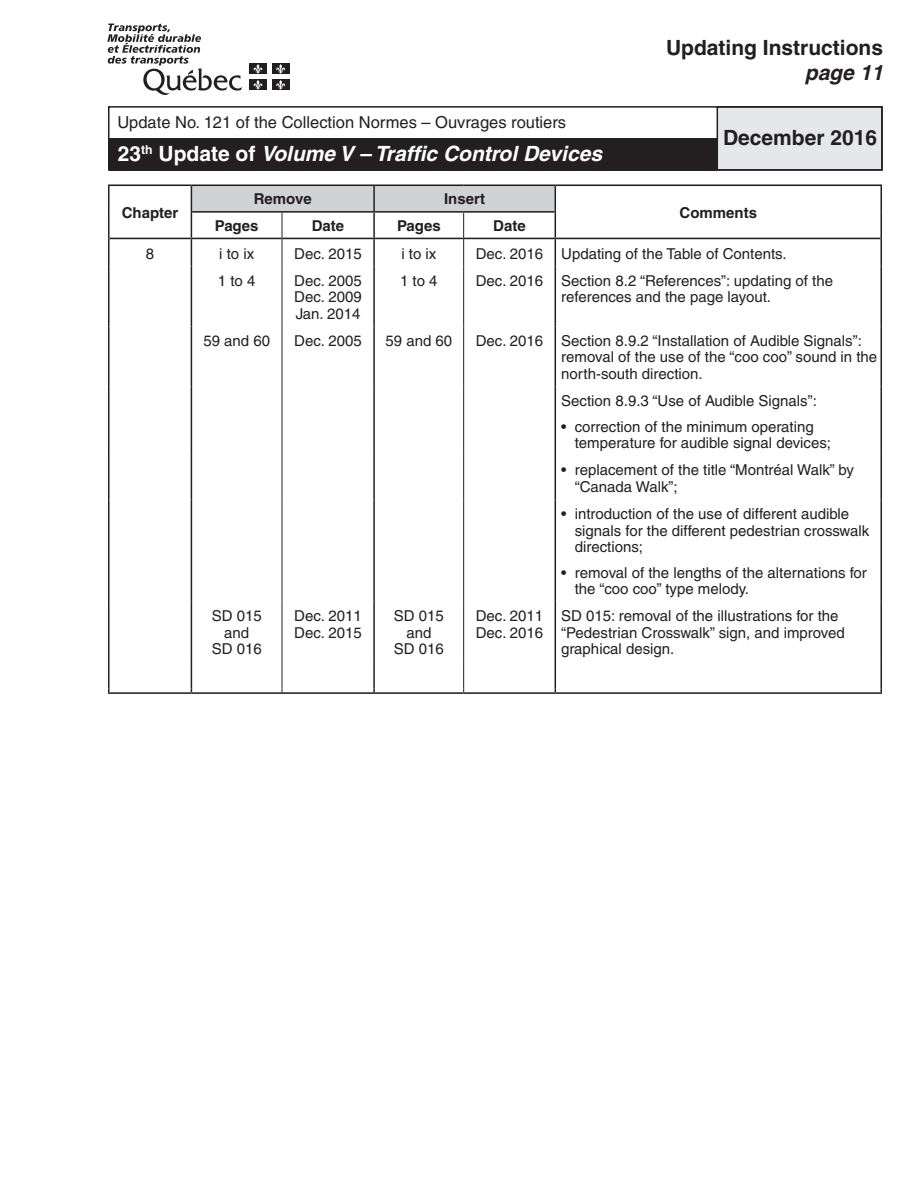
<style>
.page{position:relative;width:918px;height:1188px;background:#fff}
.page>*{position:absolute;margin:0;border:0;box-sizing:border-box;transform-origin:0 0}
.t1{font:italic 700 21px "Helvetica";color:#fff}
.t2{font:700 21px "Helvetica";color:#231f20}
.t3{font:italic 700 21px "Helvetica";color:#231f20}
.t4{font:16.5px "Helvetica";color:#231f20}
.t5{font:15px/16.5px "Helvetica";color:#231f20}
.t6{font:700 15px "Helvetica";color:#231f20}
.s1{font-style:normal}
</style>
<div class="page">
<div style="left:717px;top:107px;width:165px;height:63px;background:#e6e7e9"></div>
<div style="left:109px;top:138px;width:608px;height:33px;background:#231f20"></div>
<div style="left:108px;top:106px;width:775px;height:65px;border:2px solid #231f20"></div>
<svg style="left:107px;top:24px;width:135px;height:71px"></svg>
<div style="left:249px;top:63px;width:18px;height:11px;background:#231f20"></div>
<svg style="left:253px;top:64px;width:10px;height:10px"></svg>
<div style="left:272px;top:63px;width:17px;height:11px;background:#231f20"></div>
<svg style="left:276px;top:64px;width:9px;height:10px"></svg>
<div style="left:249px;top:79px;width:18px;height:11px;background:#231f20"></div>
<svg style="left:253px;top:80px;width:10px;height:10px"></svg>
<div style="left:272px;top:79px;width:17px;height:11px;background:#231f20"></div>
<svg style="left:276px;top:80px;width:9px;height:10px"></svg>
<hr style="left:108px;top:184px;width:83px;height:2px;background:#231f20">
<hr style="left:191px;top:184px;width:91px;height:2px;background:#231f20">
<hr style="left:282px;top:184px;width:92px;height:2px;background:#231f20">
<hr style="left:374px;top:184px;width:90px;height:2px;background:#231f20">
<hr style="left:464px;top:184px;width:91px;height:2px;background:#231f20">
<hr style="left:555px;top:184px;width:327px;height:2px;background:#231f20">
<hr style="left:110px;top:238px;width:81px;height:1px;background:#231f20">
<hr style="left:555px;top:238px;width:326px;height:1px;background:#231f20">
<hr style="left:108px;top:692px;width:83px;height:2px;background:#231f20">
<hr style="left:191px;top:692px;width:91px;height:2px;background:#231f20">
<hr style="left:282px;top:692px;width:92px;height:2px;background:#231f20">
<hr style="left:374px;top:692px;width:90px;height:2px;background:#231f20">
<hr style="left:464px;top:692px;width:91px;height:2px;background:#231f20">
<hr style="left:555px;top:692px;width:327px;height:2px;background:#231f20">
<hr style="left:108px;top:186px;width:2px;height:26px;background:#231f20">
<hr style="left:880px;top:186px;width:2px;height:26px;background:#231f20">
<hr style="left:108px;top:212px;width:2px;height:26px;background:#231f20">
<hr style="left:880px;top:212px;width:2px;height:26px;background:#231f20">
<hr style="left:880px;top:238px;width:2px;height:28px;background:#231f20">
<hr style="left:373px;top:266px;width:2px;height:61px;background:#231f20">
<hr style="left:555px;top:266px;width:1px;height:61px;background:#231f20">
<hr style="left:880px;top:266px;width:2px;height:61px;background:#231f20">
<hr style="left:373px;top:327px;width:2px;height:60px;background:#231f20">
<hr style="left:555px;top:327px;width:1px;height:60px;background:#231f20">
<hr style="left:880px;top:327px;width:2px;height:60px;background:#231f20">
<hr style="left:373px;top:387px;width:2px;height:69px;background:#231f20">
<hr style="left:555px;top:387px;width:1px;height:69px;background:#231f20">
<hr style="left:880px;top:387px;width:2px;height:69px;background:#231f20">
<hr style="left:373px;top:456px;width:2px;height:44px;background:#231f20">
<hr style="left:555px;top:456px;width:1px;height:44px;background:#231f20">
<hr style="left:880px;top:456px;width:2px;height:44px;background:#231f20">
<hr style="left:373px;top:500px;width:2px;height:102px;background:#231f20">
<hr style="left:555px;top:500px;width:1px;height:102px;background:#231f20">
<hr style="left:880px;top:500px;width:2px;height:102px;background:#231f20">
<hr style="left:373px;top:602px;width:2px;height:60px;background:#231f20">
<hr style="left:555px;top:602px;width:1px;height:60px;background:#231f20">
<hr style="left:880px;top:602px;width:2px;height:60px;background:#231f20">
<hr style="left:373px;top:662px;width:2px;height:27px;background:#231f20">
<hr style="left:880px;top:662px;width:2px;height:27px;background:#231f20">
<hr style="left:282px;top:266px;width:1px;height:61px;background:#231f20">
<hr style="left:282px;top:327px;width:1px;height:60px;background:#231f20">
<hr style="left:282px;top:387px;width:1px;height:69px;background:#231f20">
<hr style="left:282px;top:456px;width:1px;height:44px;background:#231f20">
<hr style="left:282px;top:500px;width:1px;height:102px;background:#231f20">
<hr style="left:282px;top:602px;width:1px;height:60px;background:#231f20">
<svg style="left:282px;top:662px;width:1px;height:30px"></svg>
<hr style="left:108px;top:238px;width:2px;height:28px;background:#231f20">
<hr style="left:108px;top:266px;width:2px;height:61px;background:#231f20">
<hr style="left:108px;top:327px;width:2px;height:60px;background:#231f20">
<hr style="left:108px;top:387px;width:2px;height:69px;background:#231f20">
<hr style="left:108px;top:456px;width:2px;height:44px;background:#231f20">
<hr style="left:108px;top:500px;width:2px;height:102px;background:#231f20">
<hr style="left:108px;top:602px;width:2px;height:60px;background:#231f20">
<hr style="left:108px;top:662px;width:2px;height:27px;background:#231f20">
<hr style="left:463px;top:266px;width:1px;height:61px;background:#231f20">
<hr style="left:463px;top:327px;width:1px;height:60px;background:#231f20">
<hr style="left:463px;top:387px;width:1px;height:69px;background:#231f20">
<hr style="left:463px;top:456px;width:1px;height:44px;background:#231f20">
<hr style="left:463px;top:500px;width:1px;height:102px;background:#231f20">
<hr style="left:463px;top:602px;width:1px;height:60px;background:#231f20">
<svg style="left:463px;top:662px;width:1px;height:30px"></svg>
<svg style="left:555px;top:662px;width:1px;height:30px"></svg>
<svg style="left:191px;top:185px;width:365px;height:81px"></svg>
<hr style="left:191px;top:266px;width:1px;height:61px;background:#231f20">
<hr style="left:191px;top:327px;width:1px;height:60px;background:#231f20">
<hr style="left:191px;top:387px;width:1px;height:69px;background:#231f20">
<hr style="left:191px;top:456px;width:1px;height:44px;background:#231f20">
<hr style="left:191px;top:500px;width:1px;height:102px;background:#231f20">
<hr style="left:191px;top:602px;width:1px;height:60px;background:#231f20">
<svg style="left:191px;top:662px;width:1px;height:30px"></svg>
<p class="t4" style="left:117px;top:113px;width:450px">Update No. 121 of the Collection Normes – Ouvrages routiers</p>
<h1 class="t1" style="left:118px;top:141px;width:486px"><span class="s1">23</span><sup>th</sup> <span class="s1">Update of</span> Volume V – Traffic Control Devices</h1>
<p class="t6" style="left:122px;top:203px;width:58px">Chapter</p>
<p class="t6" style="left:254px;top:190px;width:60px">Remove</p>
<p class="t6" style="left:444px;top:190px;width:43px">Insert</p>
<p class="t6" style="left:215px;top:217px;width:45px">Pages</p>
<p class="t6" style="left:312px;top:217px;width:34px">Date</p>
<p class="t6" style="left:397px;top:217px;width:45px">Pages</p>
<p class="t6" style="left:493px;top:217px;width:34px">Date</p>
<h1 class="t2" style="left:666px;top:35px;width:219px">Updating Instructions</h1>
<h1 class="t3" style="left:805px;top:60px;width:80px">page 11</h1>
<h1 class="t2" style="left:723px;top:125px;width:156px">December 2016</h1>
<p class="t6" style="left:680px;top:203px;width:79px">Comments</p>
<p class="t5" style="left:146px;top:245px;width:10px">8</p>
<p class="t5" style="left:219px;top:245px;width:37px">i to ix</p>
<p class="t5" style="left:294px;top:245px;width:69px">Dec. 2015</p>
<p class="t5" style="left:401px;top:245px;width:37px">i to ix</p>
<p class="t5" style="left:476px;top:245px;width:312px">Dec. 2016 Updating of the Table of Contents.</p>
<p class="t5" style="left:218px;top:272px;width:39px">1 to 4</p>
<p class="t5" style="left:294px;top:272px;width:69px;text-align:justify">Dec. 2005<br>Dec. 2009<br>Jan. 2014</p>
<p class="t5" style="left:400px;top:272px;width:39px">1 to 4</p>
<p class="t5" style="left:561px;top:272px;width:273px;text-indent:-86px">Dec. 2016 Section 8.2 “References”: updating of the references and the page layout.</p>
<p class="t5" style="left:203px;top:332px;width:68px">59 and 60</p>
<p class="t5" style="left:294px;top:332px;width:69px">Dec. 2005</p>
<p class="t5" style="left:386px;top:332px;width:68px">59 and 60</p>
<p class="t5" style="left:561px;top:332px;width:318px;text-indent:-86px">Dec. 2016 Section 8.9.2 “Installation of Audible Signals”: removal of the use of the “coo coo” sound in the north-south direction.</p>
<p class="t5" style="left:561px;top:393px;width:257px">Section 8.9.3 “Use of Audible Signals”:</p>
<p class="t5" style="left:575px;top:418px;width:258px;text-indent:-13px">• correction of the minimum operating temperature for audible signal devices;</p>
<p class="t5" style="left:575px;top:462px;width:281px;text-indent:-13px">• replacement of the title “Montréal Walk” by “Canada Walk”;</p>
<p class="t5" style="left:575px;top:505px;width:296px;text-indent:-13px">• introduction of the use of different audible signals for the different pedestrian crosswalk directions;</p>
<p class="t5" style="left:575px;top:564px;width:293px;text-indent:-13px">• removal of the lengths of the alternations for the “coo coo” type melody.</p>
<p class="t5" style="left:212px;top:608px;width:52px;text-align:center">SD 015 and<br>SD 016</p>
<p class="t5" style="left:294px;top:608px;width:69px">Dec. 2011<br>Dec. 2015</p>
<p class="t5" style="left:394px;top:608px;width:52px;text-align:center">SD 015 and<br>SD 016</p>
<p class="t5" style="left:476px;top:608px;width:69px">Dec. 2011<br>Dec. 2016</p>
<p class="t5" style="left:561px;top:608px;width:285px">SD 015: removal of the illustrations for the “Pedestrian Crosswalk” sign, and improved graphical design.</p>
</div>
